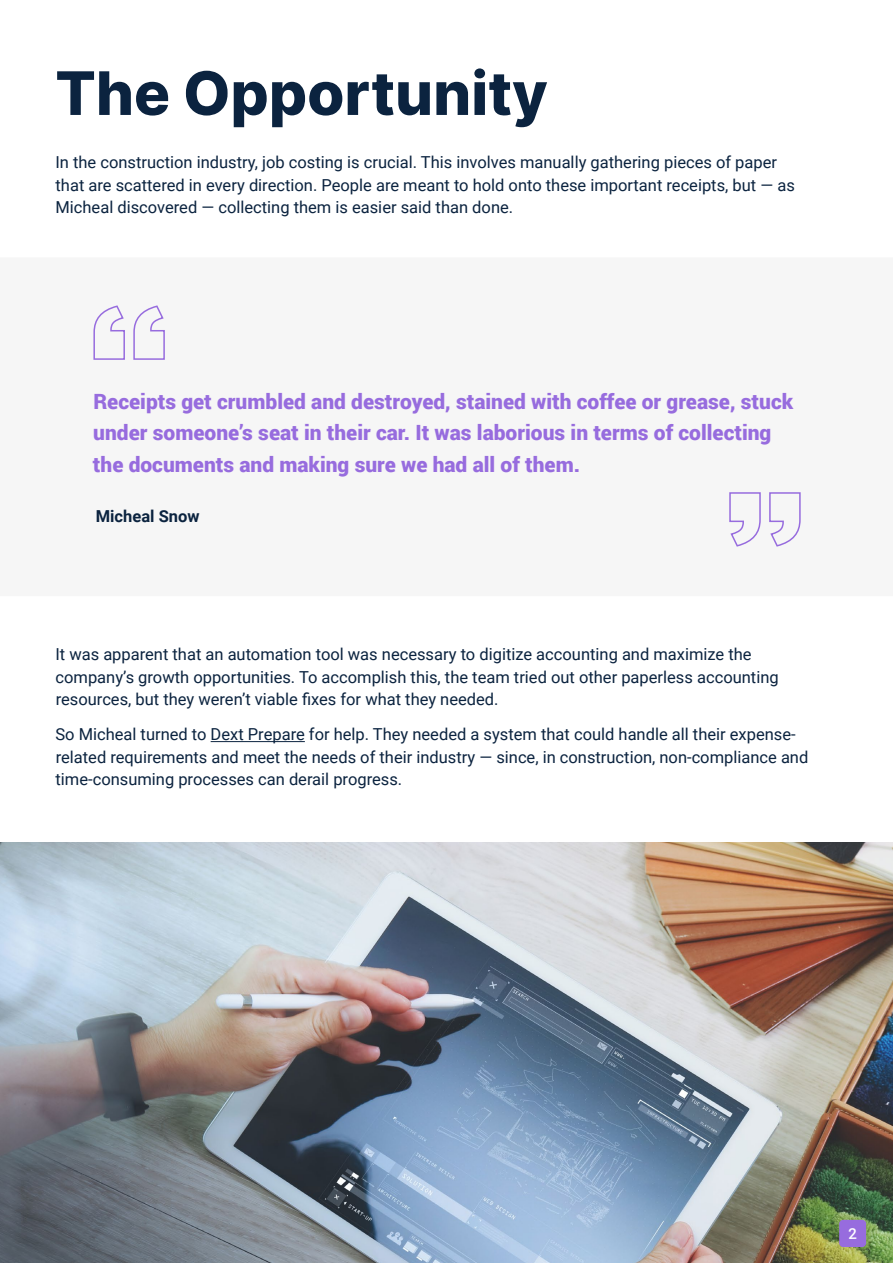
<style>
.page{position:relative;width:893px;height:1263px;background:#fff}
.page>*{position:absolute;margin:0;border:0;box-sizing:border-box;transform-origin:0 0}
.t1{font:800 60px "Inter";color:#0b233f}
.t2{font:900 21px/31.5px "Roboto";color:#976cde}
.t3{font:16.5px/22.5px "Roboto";color:#0b233f}
.t4{font:700 16.5px "Roboto";color:#0b233f}
</style>
<div class="page">
<hr style="left:211px;top:741px;width:94px;height:1px;background:#0b233f">
<img style="left:0;top:842px;width:893px;height:421px">
<svg style="left:93px;top:305px;width:72px;height:55px"></svg>
<svg style="left:729px;top:492px;width:72px;height:55px"></svg>
<div style="left:839px;top:1220px;width:27px;height:27px;background:#976cde;border-radius:4px"></div>
<h1 class="t1" style="left:55px;top:49px;width:494px">The Opportunity</h1>
<p class="t3" style="left:55px;top:151px;width:741px">In the construction industry, job costing is crucial. This involves manually gathering pieces of paper that are scattered in every direction. People are meant to hold onto these important receipts, but — as<br>Micheal discovered — collecting them is easier said than done.</p>
<p class="t2" style="left:93px;top:385px;width:702px">Receipts get crumbled and destroyed, stained with coffee or grease, stuck under someone’s seat in their car. It was laborious in terms of collecting the documents and making sure we had all of them.</p>
<p class="t4" style="left:96px;top:504px;width:105px">Micheal Snow</p>
<p class="t3" style="left:55px;top:642px;width:725px">It was apparent that an automation tool was necessary to digitize accounting and maximize the company’s growth opportunities. To accomplish this, the team tried out other paperless accounting resources, but they weren’t viable fixes for what they needed.</p>
<p class="t3" style="left:55px;top:723px;width:754px">So Micheal turned to Dext Prepare for help. They needed a system that could handle all their expense&shy;related requirements and meet the needs of their industry — since, in construction, non-compliance and time-consuming processes can derail progress.</p>
</div>
